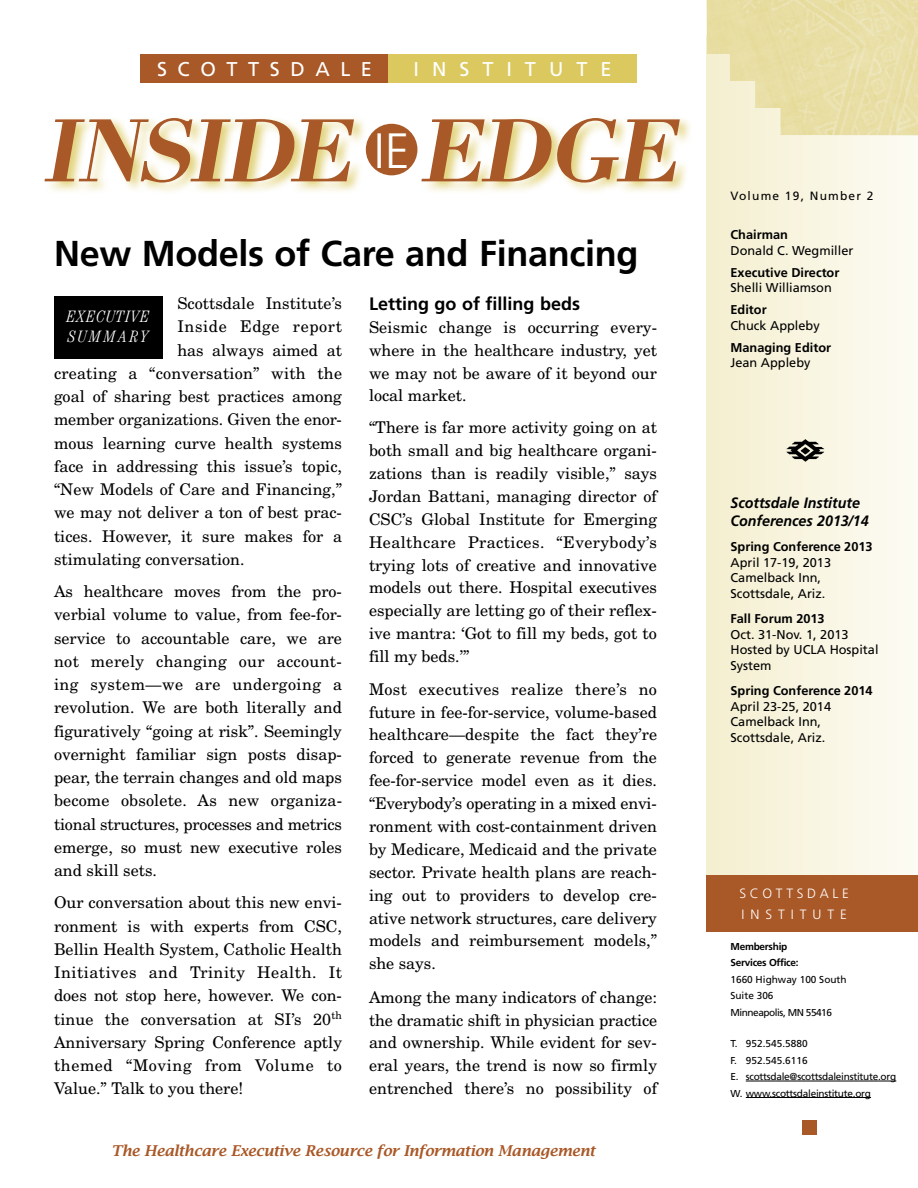
<style>
.page{position:relative;width:918px;height:1188px;background:#fff}
.page>*{position:absolute;margin:0;border:0;box-sizing:border-box;transform-origin:0 0}
.t1{font:italic 700 85.05px "Didot";color:#a95827}
.t2{font:300 49.65px "Frutiger";color:#fff}
.t3{font:700 36px "Frutiger";letter-spacing:-.01em;color:#000}
.t4{font:19.95px "Frutiger";letter-spacing:.53em;color:#fff}
.t5{font:19.95px "Frutiger";letter-spacing:.65em;color:#fff}
.t6{font:700 18px "Frutiger";color:#000}
.t7{font:italic 300 condensed 16.5px/19.8px "Century";letter-spacing:.055em;color:#fff}
.t8{font:16.2px/23px "New Century Schlbk";color:#000;text-align:justify}
.t9{font:16.2px "New Century Schlbk";letter-spacing:.04em;color:#000}
.t10{font:italic 600 15px "Lucida Bright";letter-spacing:-.01em;color:#a95827}
.t11{font:italic 700 15px/18px "Frutiger";color:#000;scale:.95 1}
.t12{font:300 13.5px/21px "Frutiger";letter-spacing:.27em;color:#fff}
.t13{font:12.75px/15.8px "Frutiger";color:#000}
.t14{font:700 12.75px "Frutiger";color:#000}
.t15{font:12px "Frutiger";letter-spacing:.1em;color:#000}
.t16{font:10.05px/16.5px "Frutiger";letter-spacing:-.025em;color:#000}
.t17{font:10.05px/16.5px "Frutiger";color:#000}
.t18{font:700 10.05px/16.5px "Frutiger";letter-spacing:-.025em;color:#000}
</style>
<div class="page">
<div style="left:706px;top:35px;width:212px;height:872px;background:linear-gradient(to right,#f4efcf,#fcfbf4)"></div>
<div style="left:706px;top:875px;width:212px;height:56px;background:#a95827"></div>
<div style="left:802px;top:1120px;width:15px;height:15px;background:#a95827"></div>
<img style="left:707px;top:0;width:211px;height:135px">
<div style="left:43px;top:115px;width:650px;height:80px;background:#dbc95f;opacity:.8"></div>
<svg style="left:44px;top:117px;width:311px;height:66px"></svg>
<svg style="left:421px;top:117px;width:260px;height:66px"></svg>
<div style="left:366px;top:124px;width:51px;height:51px;background:#a95827;border-radius:50%"></div>
<div style="left:140px;top:54px;width:249px;height:29px;background:#a95827"></div>
<div style="left:389px;top:54px;width:248px;height:29px;background:#dbc95f"></div>
<hr style="left:746px;top:1081px;width:150px;height:1px;background:#000">
<hr style="left:746px;top:1097px;width:125px;height:1px;background:#000">
<img style="left:785px;top:437px;width:40px;height:31px">
<div style="left:54px;top:296px;width:108px;height:63px;background:#000"></div>
<p class="t4" style="left:157px;top:58px;width:216px">SCOTTSDALE</p>
<p class="t5" style="left:414px;top:58px;width:200px">INSTITUTE</p>
<h1 class="t1" style="left:42px;top:98px;width:654px">INSIDE EDGE</h1>
<h2 class="t2" style="left:374px;top:122px;width:37px">IE</h2>
<h3 class="t3" style="left:54px;top:232px;width:586px">New Models of Care and Financing</h3>
<p class="t7" style="left:67px;top:306px;width:85px">EXECUTIVE<br>SUMMARY</p>
<p class="t6" style="left:369px;top:293px;width:213px">Letting go of filling beds</p>
<p class="t8" style="left:369px;top:315px;width:290px">Seismic change is occurring every&shy;where in the healthcare industry, yet we may not be aware of it beyond our local market.</p>
<p class="t8" style="left:369px;top:416px;width:290px">“There is far more activity going on at both small and big healthcare organi&shy;zations than is readily visible,” says Jordan Battani, managing director of CSC’s Global Institute for Emerging Healthcare Practices. “Everybody’s trying lots of creative and innovative models out there. Hospital executives especially are letting go of their reflex&shy;ive mantra: ‘Got to fill my beds, got to fill my beds.’”</p>
<p class="t8" style="left:369px;top:677px;width:290px">Most executives realize there’s no future in fee-for-service, volume-based healthcare—despite the fact they’re forced to generate revenue from the fee-for-service model even as it dies. “Everybody’s operating in a mixed envi&shy;ronment with cost-containment driven by Medicare, Medicaid and the private sector. Private health plans are reach&shy;ing out to providers to develop cre&shy;ative network structures, care delivery models and reimbursement models,” she says.</p>
<p class="t8" style="left:369px;top:985px;width:290px">Among the many indicators of change: the dramatic shift in physician practice and ownership. While evident for sev&shy;eral years, the trend is now so firmly entrenched there’s no possibility of</p>
<p class="t8" style="left:177px;top:291px;width:166px">Scottsdale Institute’s</p>
<p class="t9" style="left:177px;top:316px;width:166px">Inside Edge report</p>
<p class="t8" style="left:177px;top:338px;width:166px">has always aimed at</p>
<p class="t8" style="left:54px;top:361px;width:290px">creating a “conversation” with the</p>
<p class="t8" style="left:54px;top:384px;width:289px">goal of sharing best practices among</p>
<p class="t8" style="left:54px;top:408px;width:289px">member organizations. Given the enor-</p>
<p class="t8" style="left:54px;top:431px;width:290px">mous learning curve health systems</p>
<p class="t8" style="left:54px;top:454px;width:290px">face in addressing this issue’s topic,</p>
<p class="t8" style="left:54px;top:477px;width:289px">“New Models of Care and Financing,”</p>
<p class="t8" style="left:54px;top:501px;width:290px">we may not deliver a ton of best prac-</p>
<p class="t8" style="left:54px;top:524px;width:289px">tices. However, it sure makes for a</p>
<p class="t8" style="left:54px;top:547px;width:192px">stimulating conversation.</p>
<p class="t8" style="left:54px;top:579px;width:290px">As healthcare moves from the pro&shy;verbial volume to value, from fee-for&shy;service to accountable care, we are not merely changing our account&shy;ing system—we are undergoing a revolution. We are both literally and figuratively “going at risk”. Seemingly overnight familiar sign posts disap&shy;pear, the terrain changes and old maps become obsolete. As new organiza&shy;tional structures, processes and metrics emerge, so must new executive roles and skill sets.</p>
<p class="t8" style="left:54px;top:891px;width:290px">Our conversation about this new envi&shy;ronment is with experts from CSC, Bellin Health System, Catholic Health Initiatives and Trinity Health. It does not stop here, however. We con&shy;tinue the conversation at SI’s 20<sup>th </sup>Anniversary Spring Conference aptly themed “Moving from Volume to Value.” Talk to you there!</p>
<p class="t10" style="left:111px;top:1142px;width:486px">The Healthcare Executive Resource for Information Management</p>
<p class="t15" style="left:730px;top:188px;width:145px">Volume 19, Number 2</p>
<p class="t14" style="left:730px;top:227px;width:59px">Chairman</p>
<p class="t13" style="left:730px;top:243px;width:124px">Donald C. Wegmiller</p>
<p class="t14" style="left:730px;top:265px;width:110px">Executive Director</p>
<p class="t13" style="left:730px;top:280px;width:103px">Shelli Williamson</p>
<p class="t14" style="left:730px;top:302px;width:38px">Editor</p>
<p class="t13" style="left:730px;top:318px;width:91px">Chuck Appleby</p>
<p class="t14" style="left:730px;top:340px;width:102px">Managing Editor</p>
<p class="t13" style="left:730px;top:355px;width:82px">Jean Appleby</p>
<p class="t11" style="left:730px;top:494px;width:147px">Scottsdale Institute<br>Conferences 2013/14</p>
<p class="t14" style="left:730px;top:539px;width:144px">Spring Conference 2013</p>
<p class="t13" style="left:730px;top:554px;width:102px">April 17-19, 2013<br>Camelback Inn,<br>Scottsdale, Ariz.</p>
<p class="t14" style="left:730px;top:611px;width:96px">Fall Forum 2013</p>
<p class="t13" style="left:730px;top:626px;width:150px">Oct. 31-Nov. 1, 2013<br>Hosted by UCLA Hospital<br>System</p>
<p class="t14" style="left:730px;top:683px;width:144px">Spring Conference 2014</p>
<p class="t13" style="left:730px;top:698px;width:102px">April 23-25, 2014<br>Camelback Inn,<br>Scottsdale, Ariz.</p>
<p class="t12" style="left:740px;top:882px;width:111px">SCOTTS DALE<br>INS TITUTE</p>
<p class="t18" style="left:730px;top:938px;width:70px">Membership<br>Services Office:</p>
<p class="t17" style="left:730px;top:971px;width:118px">1660 Highway 100 South<br>Suite 306<br>Minneapolis, MN 55416</p>
<p class="t16" style="left:730px;top:1035px;width:167px">T. 952.545.5880<br>F. 952.545.6116<br>E. scottsdale@scottsdaleinstitute.org<br>W. www.scottsdaleinstitute.org</p>
</div>
